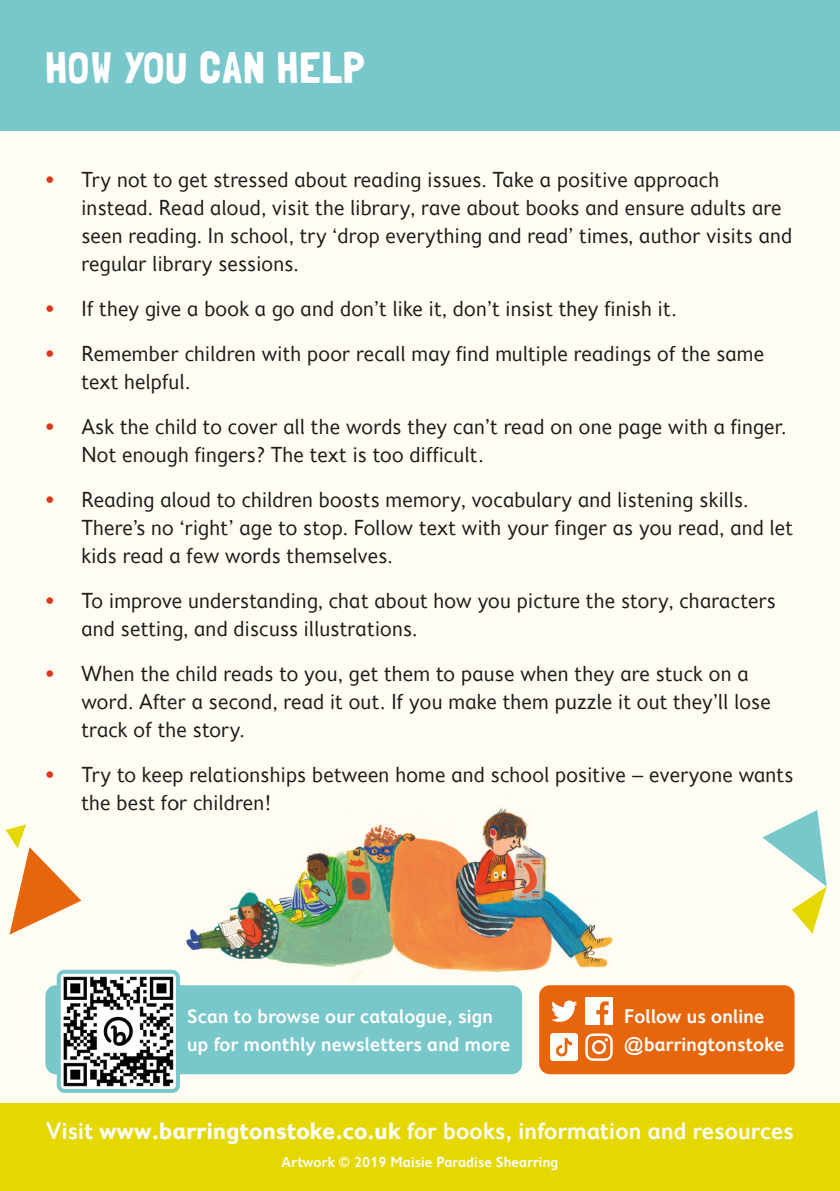
<style>
.page{position:relative;width:840px;height:1191px;background:#fff}
.page>*{position:absolute;margin:0;border:0;box-sizing:border-box;transform-origin:0 0}
.head_new{font:44px "Londrina Solid";letter-spacing:.02em;color:#fff}
.bottom_info{font:600 24px "Fiendstar";color:#fff}
.t1{font:22px/28px "Fiendstar";color:#1d1d1b}
.tips_and_advice{font:600 20px/28px "Fiendstar";color:#fff}
.faecbook{font:600 14.8px "Fiendstar";color:#fff}
.s1{color:#db371a}
.s2{font-weight:700}
</style>
<div class="page">
<div style="left:0;top:0;width:839px;height:1191px;background:#fffdf4"></div>
<div style="left:0;top:0;width:839px;height:130px;background:#78c7cb"></div>
<img style="left:186px;top:808px;width:427px;height:176px">
<div style="left:0;top:1103px;width:839px;height:88px;background:#e5d700"></div>
<div style="left:45px;top:985px;width:477px;height:89px;background:#78c7cb;border-radius:11px"></div>
<img style="left:62px;top:974px;width:113px;height:114px">
<div style="left:57px;top:969px;width:123px;height:124px;border:4px solid #78c7cb;border-radius:6px"></div>
<div style="left:539px;top:985px;width:255px;height:89px;background:#e8660b;border-radius:11px"></div>
<svg style="left:551px;top:1000px;width:26px;height:22px"></svg>
<img style="left:585px;top:998px;width:27px;height:26px">
<img style="left:585px;top:1034px;width:27px;height:26px">
<img style="left:550px;top:1034px;width:27px;height:26px">
<svg style="left:762px;top:810px;width:64px;height:123px"></svg>
<svg style="left:6px;top:824px;width:75px;height:110px"></svg>
<p class="head_new" style="left:45px;top:42px;width:320px">HOW YOU CAN HELP</p>
<p class="t1" style="left:81px;top:165px;width:712px;text-indent:-36px"><span class="s1">•</span> Try not to get stressed about reading issues. Take a positive approach instead. Read aloud, visit the library, rave about books and ensure adults are seen reading. In school, try ‘drop everything and read’ times, author visits and regular library sessions.</p>
<p class="t1" style="left:45px;top:294px;width:632px"><span class="s1">•</span> If they give a book a go and don’t like it, don’t insist they finish it.</p>
<p class="t1" style="left:81px;top:339px;width:684px;text-indent:-36px"><span class="s1">•</span> Remember children with poor recall may find multiple readings of the same text helpful.</p>
<p class="t1" style="left:81px;top:412px;width:706px;text-indent:-36px"><span class="s1">•</span> Ask the child to cover all the words they can’t read on one page with a finger.<br>Not enough fingers? The text is too difficult.</p>
<p class="t1" style="left:81px;top:485px;width:713px;text-indent:-36px"><span class="s1">•</span> Reading aloud to children boosts memory, vocabulary and listening skills.<br>There’s no ‘right’ age to stop. Follow text with your finger as you read, and let kids read a few words themselves.</p>
<p class="t1" style="left:81px;top:586px;width:695px;text-indent:-36px"><span class="s1">•</span> To improve understanding, chat about how you picture the story, characters and setting, and discuss illustrations.</p>
<p class="t1" style="left:81px;top:659px;width:690px;text-indent:-36px"><span class="s1">•</span> When the child reads to you, get them to pause when they are stuck on a word. After a second, read it out. If you make them puzzle it out they’ll lose track of the story.</p>
<p class="t1" style="left:81px;top:760px;width:713px;text-indent:-36px"><span class="s1">•</span> Try to keep relationships between home and school positive – everyone wants the best for children!</p>
<p class="tips_and_advice" style="left:187px;top:1001px;width:324px">Scan to browse our catalogue, sign up for monthly newsletters and more</p>
<p class="tips_and_advice" style="left:624px;top:1001px;width:162px">Follow us online @barringtonstoke</p>
<p class="bottom_info" style="left:46px;top:1117px;width:748px">Visit <span class="s2">www.barringtonstoke.co.uk</span> for books, information and resources</p>
<p class="faecbook" style="left:281px;top:1154px;width:278px">Artwork © 2019 Maisie Paradise Shearring</p>
</div>
